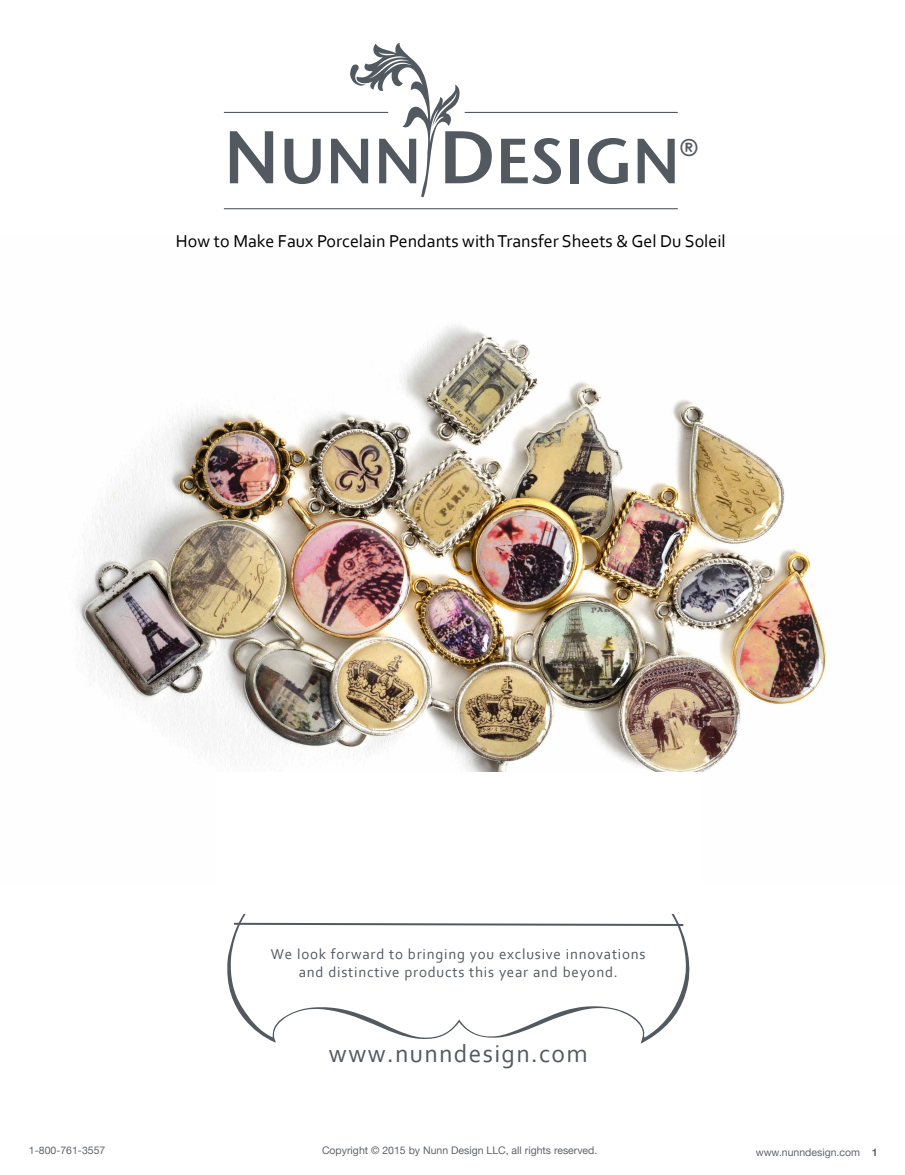
<style>
.page{position:relative;width:905px;height:1175px;background:#fff}
.page>*{position:absolute;margin:0;border:0;box-sizing:border-box;transform-origin:0 0}
.t1{font:36px "Corbel";color:#525960}
.t2{font:25.5px "Corbel";letter-spacing:.05em;color:#525960}
.t3{font:18px "Corbel";color:#000}
.t4{font:15px/18px "Corbel";letter-spacing:.05em;color:#525960;text-align:center}
.t5{font:10.5px "Helvetica Neue";color:#5f656d}
.s1{font-weight:700}
</style>
<div class="page">
<img style="left:74px;top:324px;width:753px;height:449px">
<svg style="left:227px;top:914px;width:463px;height:129px"></svg>
<svg style="left:233px;top:922px;width:450px;height:4px"></svg>
<div style="left:215px;top:772px;width:486px;height:142px;background:#fff"></div>
<hr style="left:224px;top:208px;width:453px;height:1px;background:#525960">
<svg style="left:230px;top:131px;width:43px;height:52px"></svg>
<svg style="left:284px;top:139px;width:37px;height:45px"></svg>
<svg style="left:331px;top:43px;width:161px;height:154px"></svg>
<svg style="left:501px;top:138px;width:60px;height:46px"></svg>
<div style="left:570px;top:139px;width:9px;height:44px;background:#525960"></div>
<svg style="left:587px;top:138px;width:40px;height:46px"></svg>
<svg style="left:637px;top:139px;width:37px;height:44px"></svg>
<hr style="left:224px;top:112px;width:164px;height:1px;background:#525960">
<hr style="left:464px;top:112px;width:213px;height:1px;background:#525960">
<h1 class="t1" style="left:677px;top:128px;width:24px">®</h1>
<p class="t3" style="left:176px;top:230px;width:551px">How to Make Faux Porcelain Pendants with Transfer Sheets &amp; Gel Du Soleil</p>
<p class="t4" style="left:271px;top:944px;width:376px">We look forward to bringing you exclusive innovations and distinctive products this year and beyond.</p>
<h2 class="t2" style="left:329px;top:1037px;width:260px">www.nunndesign.com</h2>
<p class="t5" style="left:29px;top:1143px;width:78px">1-800-761-3557</p>
<p class="t5" style="left:322px;top:1143px;width:277px">Copyright © 2015 by Nunn Design LLC, all rights reserved.</p>
<p class="t5" style="left:755px;top:1145px;width:123px">www.nunndesign.com <span class="s1">1</span></p>
</div>
